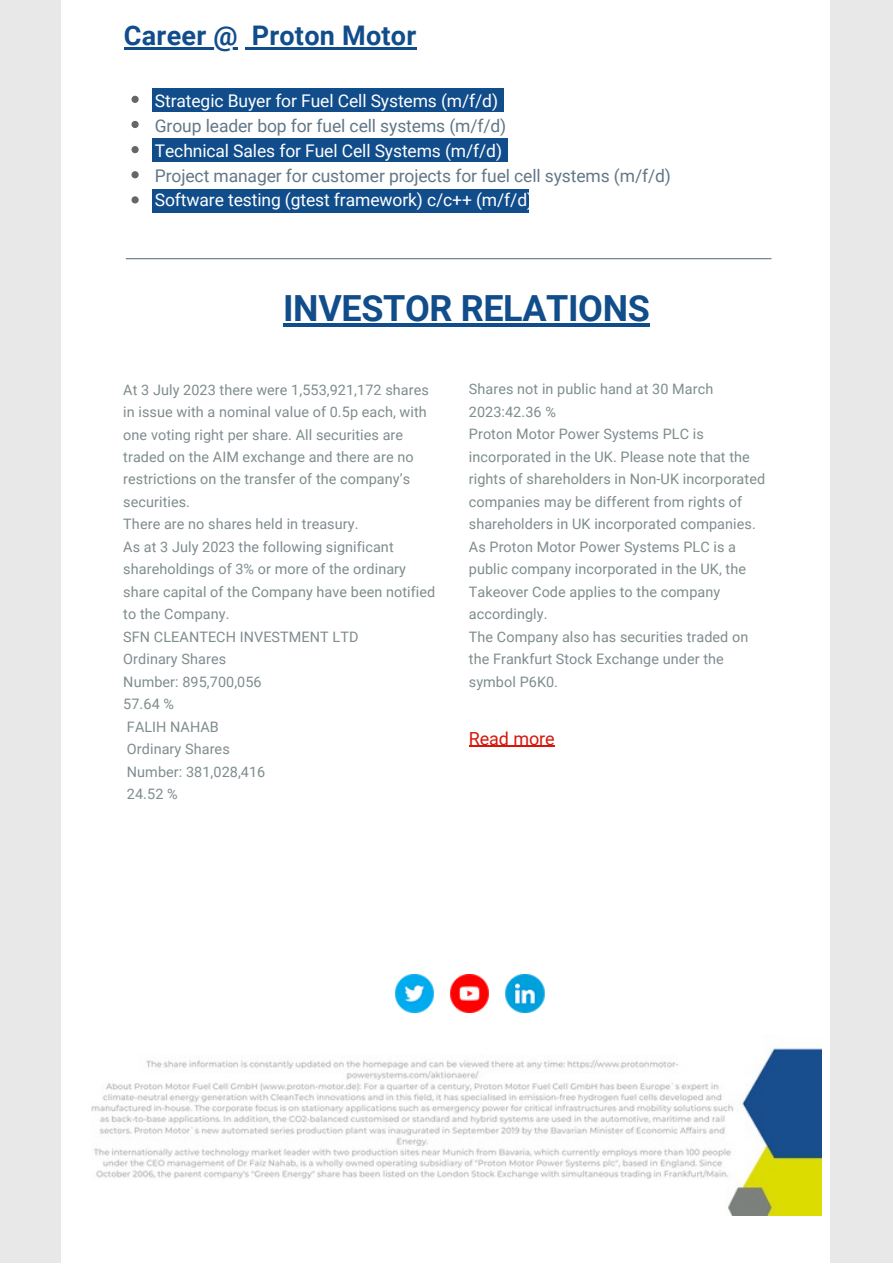
<style>
.page{position:relative;width:893px;height:1264px;background:#fff}
.page>*{position:absolute;margin:0;border:0;box-sizing:border-box;transform-origin:0 0}
.t1{font:700 36px "Roboto";letter-spacing:-.01em;color:#114d8b}
.t2{font:700 27px "Roboto";letter-spacing:.01em;color:#114d8b}
.t3{font:18px "Roboto";letter-spacing:-.005em;color:#d5170b}
.t4{font:17.4px "Roboto";letter-spacing:-.005em;color:#fff}
.t5{font:17.4px "Roboto";letter-spacing:-.005em;color:#627786}
.t6{font:14.4px/22.5px "Roboto";letter-spacing:.005em;color:#7e8c8d}
</style>
<div class="page">
<div style="left:0;top:0;width:892px;height:1262px;background:#e8e8e8"></div>
<div style="left:61px;top:0;width:769px;height:1262px;background:#fff"></div>
<svg style="left:818px;top:1048px;width:4px;height:168px"></svg>
<svg style="left:132px;top:96px;width:6px;height:5px"></svg>
<div style="left:131px;top:96px;width:8px;height:7px;border:1px solid #666;border-radius:50%"></div>
<div style="left:152px;top:88px;width:352px;height:24px;background:#114d8b"></div>
<svg style="left:132px;top:121px;width:6px;height:5px"></svg>
<div style="left:131px;top:121px;width:8px;height:7px;border:1px solid #666;border-radius:50%"></div>
<svg style="left:132px;top:148px;width:6px;height:5px"></svg>
<div style="left:131px;top:146px;width:8px;height:7px;border:1px solid #666;border-radius:50%"></div>
<div style="left:152px;top:138px;width:355px;height:24px;background:#114d8b"></div>
<svg style="left:132px;top:173px;width:6px;height:5px"></svg>
<div style="left:131px;top:171px;width:8px;height:7px;border:1px solid #666;border-radius:50%"></div>
<svg style="left:132px;top:198px;width:6px;height:5px"></svg>
<div style="left:131px;top:196px;width:8px;height:7px;border:1px solid #666;border-radius:50%"></div>
<div style="left:152px;top:188px;width:377px;height:24px;background:#114d8b"></div>
<hr style="left:124px;top:47px;width:114px;height:2px;background:#114d8b">
<hr style="left:245px;top:47px;width:171px;height:2px;background:#114d8b">
<img style="left:395px;top:974px;width:39px;height:38px">
<img style="left:450px;top:974px;width:39px;height:38px">
<img style="left:505px;top:974px;width:40px;height:38px">
<img style="left:91px;top:1035px;width:730px;height:180px">
<hr style="left:283px;top:323px;width:366px;height:4px;background:#114d8b">
<hr style="left:469px;top:745px;width:85px;height:1px;background:#d5170b">
<hr style="left:126px;top:258px;width:645px;height:1px;background:#627786">
<p class="t2" style="left:124px;top:20px;width:294px">Career @ Proton Motor</p>
<p class="t4" style="left:155px;top:91px;width:345px">Strategic Buyer for Fuel Cell Systems (m/f/d)</p>
<p class="t5" style="left:155px;top:116px;width:353px">Group leader bop for fuel cell systems (m/f/d)</p>
<p class="t4" style="left:155px;top:141px;width:349px">Technical Sales for Fuel Cell Systems (m/f/d)</p>
<p class="t5" style="left:155px;top:165px;width:517px">Project manager for customer projects for fuel cell systems (m/f/d)</p>
<p class="t4" style="left:155px;top:190px;width:380px">Software testing (gtest framework) c/c++ (m/f/d)</p>
<p class="t1" style="left:283px;top:288px;width:368px">INVESTOR RELATIONS</p>
<p class="t6" style="left:123px;top:378px;width:307px">At 3 July 2023 there were 1,553,921,172 shares in issue with a nominal value of 0.5p each, with one voting right per share. All securities are traded on the AIM exchange and there are no restrictions on the transfer of the company’s securities.</p>
<p class="t6" style="left:123px;top:513px;width:237px">There are no shares held in treasury.</p>
<p class="t6" style="left:123px;top:536px;width:313px">As at 3 July 2023 the following significant shareholdings of 3% or more of the ordinary share capital of the Company have been notified to the Company.</p>
<p class="t6" style="left:123px;top:625px;width:236px">SFN CLEANTECH INVESTMENT LTD</p>
<p class="t6" style="left:123px;top:648px;width:104px">Ordinary Shares</p>
<p class="t6" style="left:123px;top:670px;width:140px">Number: 895,700,056</p>
<p class="t6" style="left:123px;top:693px;width:52px">57.64 %</p>
<p class="t6" style="left:127px;top:715px;width:93px">FALIH NAHAB</p>
<p class="t6" style="left:127px;top:738px;width:104px">Ordinary Shares</p>
<p class="t6" style="left:127px;top:760px;width:140px">Number: 381,028,416</p>
<p class="t6" style="left:127px;top:783px;width:52px">24.52 %</p>
<p class="t6" style="left:469px;top:378px;width:246px">Shares not in public hand at 30 March<br>2023:42.36 %</p>
<p class="t6" style="left:469px;top:423px;width:298px">Proton Motor Power Systems PLC is incorporated in the UK. Please note that the rights of shareholders in Non-UK incorporated companies may be different from rights of shareholders in UK incorporated companies.</p>
<p class="t6" style="left:469px;top:535px;width:278px">As Proton Motor Power Systems PLC is a public company incorporated in the UK, the<br>Takeover Code applies to the company accordingly.</p>
<p class="t6" style="left:469px;top:625px;width:281px">The Company also has securities traded on the Frankfurt Stock Exchange under the symbol P6K0.</p>
<p class="t3" style="left:469px;top:727px;width:87px">Read more</p>
</div>
